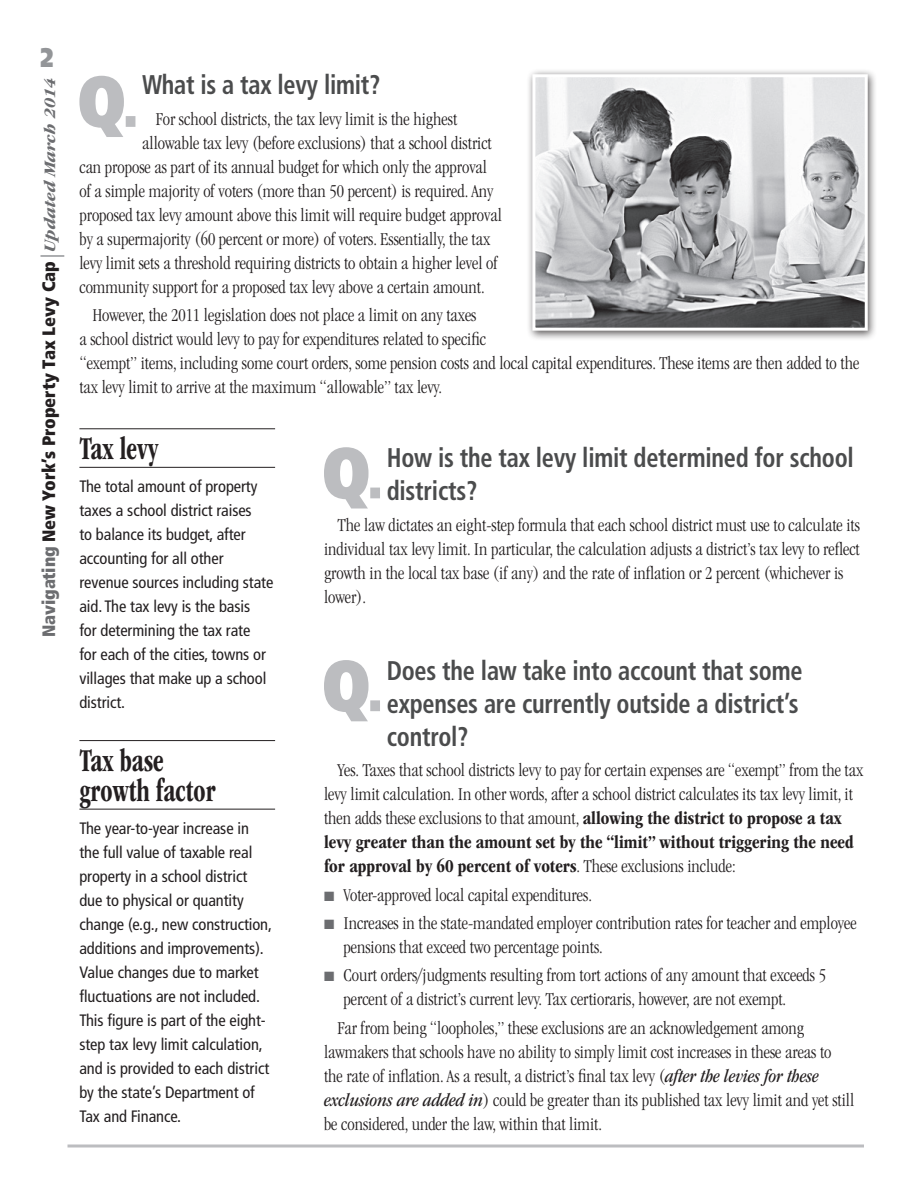
<style>
.page{position:relative;width:918px;height:1188px;background:#fff}
.page>*{position:absolute;margin:0;border:0;box-sizing:border-box;transform-origin:0 0}
.t1{font:700 condensed 33px/30px "ITC Garamond Std";color:#231f20;scale:.8 1}
.t2{font:700 condensed 27px/33px "Frutiger LT Std";letter-spacing:-.01em;color:#4b4c4d;scale:.9 1}
.t3{font:900 27px "Frutiger LT Std";color:#939598;scale:.8 1}
.t4{font:300 condensed 18.75px/24px "ITC Garamond Std";color:#231f20}
.t5{font:900 condensed 18px "Frutiger LT Std";color:#231f20}
.t6{font:condensed 16.5px/24px "Frutiger LT Std";letter-spacing:-.005em;color:#231f20}
.s1{color:#6c6d70}
.s2{font-family:"ITC Garamond Std";font-weight:700;font-style:italic;font-size:16.5px;color:#6c6d70}
.s3{font-weight:700}
.s4{font-weight:400;font-style:italic}
</style>
<div class="page">
<svg style="left:68px;top:1144px;width:796px;height:4px;background:#cccdcf"></svg>
<hr style="left:40px;top:255px;width:24px;height:2px;background:#939598">
<div style="left:526px;top:68px;width:351px;height:273px;background:#231f20;opacity:.75"></div>
<img style="left:536px;top:78px;width:328px;height:249px">
<div style="left:532px;top:74px;width:336px;height:257px;border:3px solid #fff"></div>
<svg style="left:79px;top:76px;width:56px;height:61px"></svg>
<svg style="left:324px;top:447px;width:56px;height:61px"></svg>
<hr style="left:79px;top:428px;width:196px;height:1px;background:#231f20">
<hr style="left:79px;top:467px;width:196px;height:1px;background:#231f20">
<hr style="left:79px;top:740px;width:196px;height:1px;background:#231f20">
<hr style="left:79px;top:809px;width:196px;height:1px;background:#231f20">
<svg style="left:324px;top:660px;width:56px;height:61px"></svg>
<h2 class="t3" style="left:41px;top:41px;width:17px">2</h2>
<p class="t5" style="left:38px;top:637px;width:561px;rotate:-90deg"><span class="s1">Navigating</span> New York’s Property Tax Levy Cap <span class="s2">Updated March 2014</span></p>
<h2 class="t2" style="left:142px;top:68px;width:266px">What is a tax levy limit?</h2>
<p class="t4" style="left:156px;top:107px;width:303px">For school districts, the tax levy limit is the highest</p>
<p class="t4" style="left:142px;top:131px;width:351px">allowable tax levy (before exclusions) that a school district</p>
<p class="t4" style="left:79px;top:155px;width:409px">can propose as part of its annual budget for which only the approval</p>
<p class="t4" style="left:79px;top:179px;width:415px">of a simple majority of voters (more than 50 percent) is required. Any</p>
<p class="t4" style="left:79px;top:203px;width:424px">proposed tax levy amount above this limit will require budget approval</p>
<p class="t4" style="left:79px;top:227px;width:412px">by a supermajority (60 percent or more) of voters. Essentially, the tax</p>
<p class="t4" style="left:79px;top:251px;width:420px">levy limit sets a threshold requiring districts to obtain a higher level of</p>
<p class="t4" style="left:79px;top:275px;width:407px">community support for a proposed tax levy above a certain amount.</p>
<p class="t4" style="left:79px;top:303px;width:781px;text-indent:14px">However, the 2011 legislation does not place a limit on any taxes<br>a school district would levy to pay for expenditures related to specific<br>“exempt” items, including some court orders, some pension costs and local capital expenditures. These items are then added to the tax levy limit to arrive at the maximum “allowable” tax levy.</p>
<h1 class="t1" style="left:79px;top:434px;width:100px">Tax levy</h1>
<p class="t6" style="left:79px;top:474px;width:195px">The total amount of property taxes a school district raises<br>to balance its budget, after accounting for all other revenue sources including state aid. The tax levy is the basis<br>for determining the tax rate<br>for each of the cities, towns or villages that make up a school district.</p>
<h1 class="t1" style="left:79px;top:745px;width:172px">Tax base growth factor</h1>
<p class="t6" style="left:79px;top:816px;width:194px">The year-to-year increase in the full value of taxable real property in a school district due to physical or quantity change (e.g., new construction, additions and improvements).<br>Value changes due to market fluctuations are not included.<br>This figure is part of the eight&shy;step tax levy limit calculation, and is provided to each district by the state’s Department of<br>Tax and Finance.</p>
<h2 class="t2" style="left:387px;top:442px;width:520px">How is the tax levy limit determined for school districts?</h2>
<p class="t4" style="left:324px;top:513px;width:538px;text-indent:14px">The law dictates an eight-step formula that each school district must use to calculate its individual tax levy limit. In particular, the calculation adjusts a district’s tax levy to reflect growth in the local tax base (if any) and the rate of inflation or 2 percent (whichever is lower).</p>
<h2 class="t2" style="left:387px;top:654px;width:463px">Does the law take into account that some expenses are currently outside a district’s control?</h2>
<p class="t4" style="left:324px;top:759px;width:541px;text-indent:14px">Yes. Taxes that school districts levy to pay for certain expenses are “exempt” from the tax levy limit calculation. In other words, after a school district calculates its tax levy limit, it then adds these exclusions to that amount, <span class="s3">allowing the district to propose a tax levy greater than the amount set by the “limit” without triggering the need for approval by 60 percent of voters</span>. These exclusions include:</p>
<p class="t4" style="left:324px;top:883px;width:270px"><span class="s1">■</span> Voter-approved local capital expenditures.</p>
<p class="t4" style="left:344px;top:911px;width:515px;text-indent:-19px"><span class="s1">■</span> Increases in the state-mandated employer contribution rates for teacher and employee pensions that exceed two percentage points.</p>
<p class="t4" style="left:344px;top:963px;width:484px;text-indent:-19px"><span class="s1">■</span> Court orders/judgments resulting from tort actions of any amount that exceeds 5 percent of a district’s current levy. Tax certioraris, however, are not exempt.</p>
<p class="t4" style="left:324px;top:1016px;width:532px;text-indent:14px">Far from being “loopholes,” these exclusions are an acknowledgement among lawmakers that schools have no ability to simply limit cost increases in these areas to the rate of inflation. As a result, a district’s final tax levy (<span class="s4">after the levies for these exclusions are added in</span>) could be greater than its published tax levy limit and yet still be considered, under the law, within that limit.</p>
</div>
